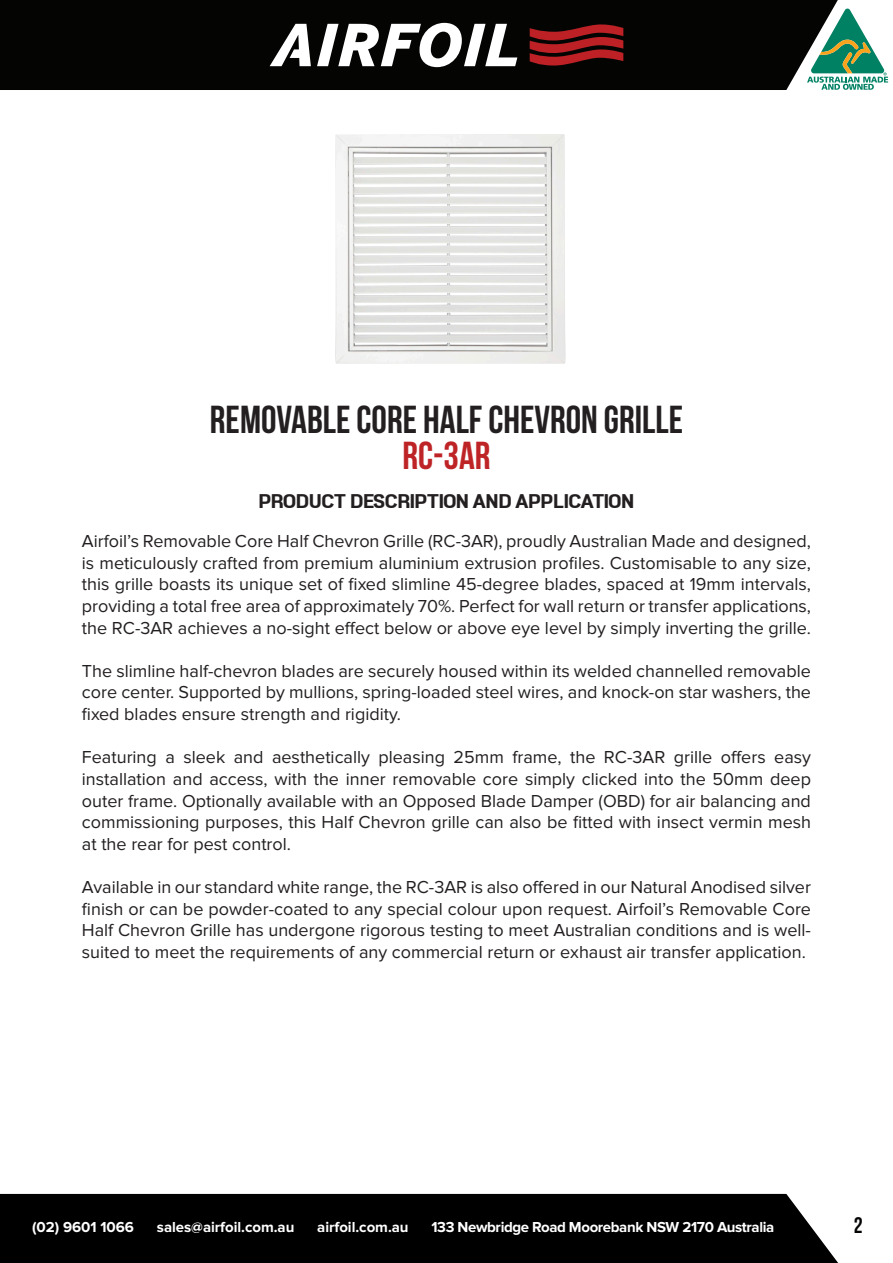
<style>
.page{position:relative;width:893px;height:1263px;background:#fff}
.page>*{position:absolute;margin:0;border:0;box-sizing:border-box;transform-origin:0 0}
.t1{font:700 39px "Bebas Neue";color:#231f20}
.t2{font:700 39px "Bebas Neue";color:#be2426}
.t3{font:700 24px "LT Emphasis";color:#231f20}
.t4{font:700 22.5px "Bebas Neue";color:#040503}
.t5{font:18px/21.6px "Proxima Nova";color:#231f20;text-align:justify}
.t6{font:700 15px "Proxima Nova";color:#fff}
.t7{font:700 15px "Proxima Nova";letter-spacing:-.025em;color:#fff}
</style>
<div class="page">
<svg style="left:838px;top:8px;width:50px;height:82px"></svg>
<div style="left:0;top:0;width:838px;height:90px;background:#040503"></div>
<svg style="left:317px;top:23px;width:200px;height:44px"></svg>
<svg style="left:270px;top:24px;width:41px;height:42px"></svg>
<svg style="left:530px;top:24px;width:93px;height:42px;background:#731518"></svg>
<div style="left:0;top:1194px;width:838px;height:69px;background:#000001"></div>
<img style="left:335px;top:134px;width:230px;height:230px">
<p class="t1" style="left:210px;top:398px;width:474px">REMOVABLE CORE HALF CHEVRON GRILLE</p>
<p class="t2" style="left:402px;top:434px;width:90px">RC-3AR</p>
<p class="t3" style="left:259px;top:489px;width:377px">PRODUCT DESCRIPTION AND APPLICATION</p>
<p class="t5" style="left:82px;top:531px;width:731px">Airfoil’s Removable Core Half Chevron Grille (RC-3AR), proudly Australian Made and designed, is meticulously crafted from premium aluminium extrusion profiles. Customisable to any size, this grille boasts its unique set of fixed slimline 45-degree blades, spaced at 19mm intervals, providing a total free area of approximately 70%. Perfect for wall return or transfer applications, the RC-3AR achieves a no-sight effect below or above eye level by simply inverting the grille.</p>
<p class="t5" style="left:82px;top:660px;width:731px">The slimline half-chevron blades are securely housed within its welded channelled removable core center. Supported by mullions, spring-loaded steel wires, and knock-on star washers, the fixed blades ensure strength and rigidity.</p>
<p class="t5" style="left:82px;top:747px;width:731px">Featuring a sleek and aesthetically pleasing 25mm frame, the RC-3AR grille offers easy installation and access, with the inner removable core simply clicked into the 50mm deep outer frame. Optionally available with an Opposed Blade Damper (OBD) for air balancing and commissioning purposes, this Half Chevron grille can also be fitted with insect vermin mesh at the rear for pest control.</p>
<p class="t5" style="left:82px;top:876px;width:731px">Available in our standard white range, the RC-3AR is also offered in our Natural Anodised silver finish or can be powder-coated to any special colour upon request. Airfoil’s Removable Core Half Chevron Grille has undergone rigorous testing to meet Australian conditions and is well&shy;suited to meet the requirements of any commercial return or exhaust air transfer application.</p>
<p class="t6" style="left:32px;top:1218px;width:103px">(02) 9601 1066</p>
<p class="t6" style="left:157px;top:1218px;width:139px">sales@airfoil.com.au</p>
<p class="t6" style="left:317px;top:1218px;width:93px">airfoil.com.au</p>
<p class="t7" style="left:431px;top:1218px;width:344px">133 Newbridge Road Moorebank NSW 2170 Australia</p>
<p class="t4" style="left:854px;top:1213px;width:10px">2</p>
</div>
